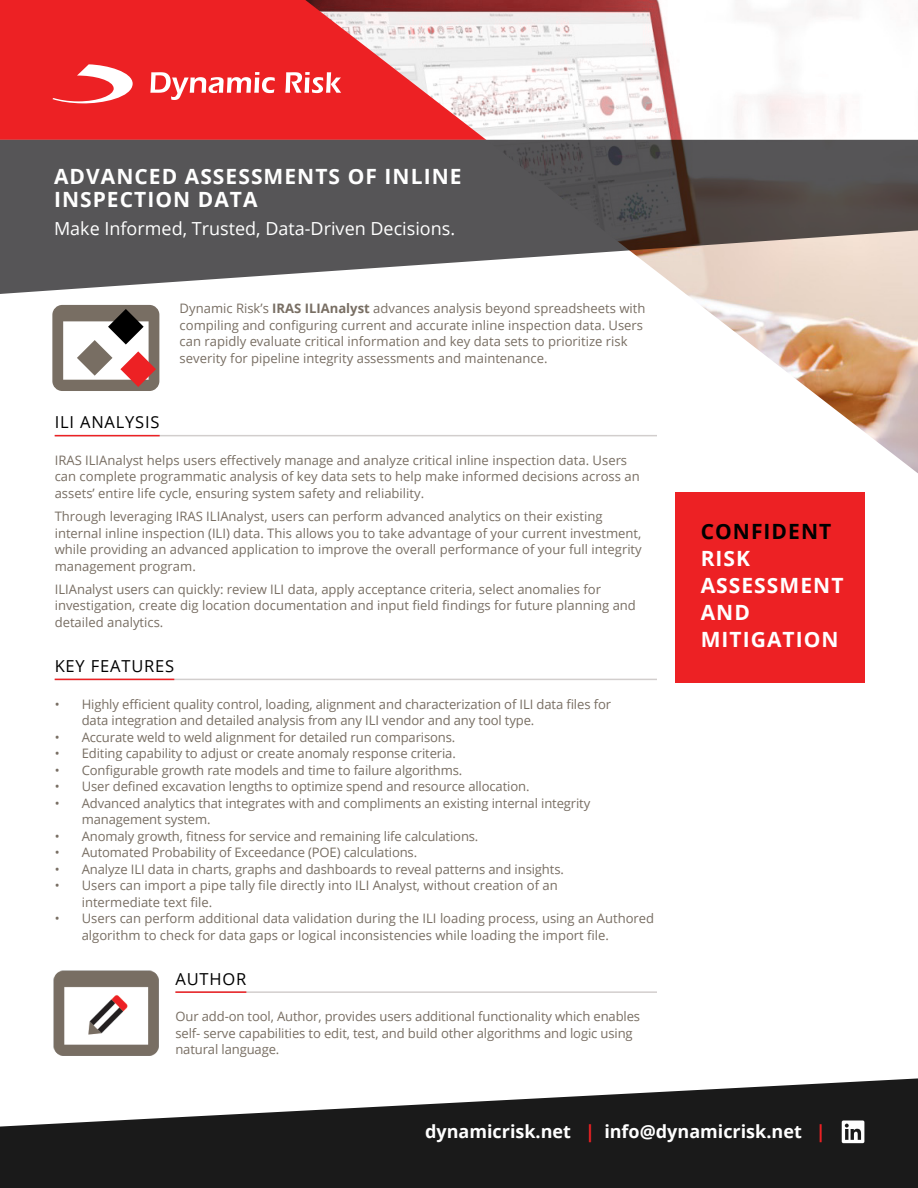
<style>
.page{position:relative;width:918px;height:1188px;background:#fff}
.page>*{position:absolute;margin:0;border:0;box-sizing:border-box;transform-origin:0 0}
.Box_Text{font:700 21px/27px "Open Sans";letter-spacing:.05em;color:#fff}
.Subhead{font:18px "Open Sans";color:#fff}
.t1{font:700 18px "Open Sans";color:#fff}
.t2{font:16.5px "Open Sans";letter-spacing:.05em;color:#000}
.t3{font:13.05px/16.5px "Open Sans";color:#786e63}
.s1{font-weight:700}
.s2{color:#000}
.s3{color:#ed2124}
</style>
<div class="page">
<img style="left:297px;top:295px;width:621px;height:178px">
<svg style="left:0;top:0;width:918px;height:140px"></svg>
<svg style="left:0;top:140px;width:918px;height:155px;background:#767272"></svg>
<svg style="left:0;top:1078px;width:918px;height:110px;fill:#1a1a1a"></svg>
<svg style="left:842px;top:1121px;width:22px;height:22px"></svg>
<svg style="left:52px;top:64px;width:81px;height:39px"></svg>
<svg style="left:150px;top:72px;width:125px;height:28px"></svg>
<svg style="left:285px;top:72px;width:56px;height:21px"></svg>
<hr style="left:55px;top:435px;width:602px;height:1px;background:#d2cecd">
<hr style="left:55px;top:435px;width:105px;height:1px;background:#ed2124">
<hr style="left:55px;top:679px;width:602px;height:1px;background:#d2cecd">
<hr style="left:55px;top:679px;width:119px;height:1px;background:#ed2124">
<hr style="left:175px;top:991px;width:482px;height:2px;background:#d2cecd">
<hr style="left:175px;top:991px;width:71px;height:2px;background:#ed2124">
<svg style="left:52px;top:305px;width:107px;height:86px"></svg>
<img style="left:53px;top:970px;width:106px;height:86px">
<div style="left:675px;top:493px;width:189px;height:190px;background:#ed2124"></div>
<h1 class="Box_Text" style="left:54px;top:165px;width:409px;line-height:22.5px">ADVANCED ASSESSMENTS OF INLINE<br>INSPECTION DATA</h1>
<p class="Subhead" style="left:54px;top:217px;width:403px">Make Informed, Trusted, Data-Driven Decisions.</p>
<p class="t3" style="left:180px;top:300px;width:467px">Dynamic Risk’s <span class="s1">IRAS ILIAnalyst</span> advances analysis beyond spreadsheets with compiling and configuring current and accurate inline inspection data. Users can rapidly evaluate critical information and key data sets to prioritize risk severity for pipeline integrity assessments and maintenance.</p>
<h2 class="t2" style="left:55px;top:411px;width:106px">ILI ANALYSIS</h2>
<p class="t3" style="left:55px;top:452px;width:587px">IRAS ILIAnalyst helps users effectively manage and analyze critical inline inspection data. Users can complete programmatic analysis of key data sets to help make informed decisions across an assets’ entire life cycle, ensuring system safety and reliability.</p>
<p class="t3" style="left:55px;top:508px;width:589px">Through leveraging IRAS ILIAnalyst, users can perform advanced analytics on their existing internal inline inspection (ILI) data. This allows you to take advantage of your current investment, while providing an advanced application to improve the overall performance of your full integrity management program.</p>
<p class="t3" style="left:55px;top:581px;width:583px">ILIAnalyst users can quickly: review ILI data, apply acceptance criteria, select anomalies for investigation, create dig location documentation and input field findings for future planning and detailed analytics.</p>
<h2 class="t2" style="left:55px;top:655px;width:121px">KEY FEATURES</h2>
<p class="t3" style="left:82px;top:695px;width:531px;text-indent:-27px">• Highly efficient quality control, loading, alignment and characterization of ILI data files for data integration and detailed analysis from any ILI vendor and any tool type.</p>
<p class="t3" style="left:55px;top:728px;width:402px">• Accurate weld to weld alignment for detailed run comparisons.</p>
<p class="t3" style="left:55px;top:745px;width:403px">• Editing capability to adjust or create anomaly response criteria.</p>
<p class="t3" style="left:55px;top:761px;width:409px">• Configurable growth rate models and time to failure algorithms.</p>
<p class="t3" style="left:55px;top:778px;width:476px">• User defined excavation lengths to optimize spend and resource allocation.</p>
<p class="t3" style="left:82px;top:794px;width:510px;text-indent:-27px">• Advanced analytics that integrates with and compliments an existing internal integrity management system.</p>
<p class="t3" style="left:55px;top:827px;width:425px">• Anomaly growth, fitness for service and remaining life calculations.</p>
<p class="t3" style="left:55px;top:844px;width:364px">• Automated Probability of Exceedance (POE) calculations.</p>
<p class="t3" style="left:55px;top:860px;width:511px">• Analyze ILI data in charts, graphs and dashboards to reveal patterns and insights.</p>
<p class="t3" style="left:82px;top:877px;width:478px;text-indent:-27px">• Users can import a pipe tally file directly into ILI Analyst, without creation of an intermediate text file.</p>
<p class="t3" style="left:82px;top:910px;width:574px;text-indent:-27px">• Users can perform additional data validation during the ILI loading process, using an Authored algorithm to check for data gaps or logical inconsistencies while loading the import file.</p>
<h2 class="t2" style="left:175px;top:967px;width:72px">AUTHOR</h2>
<p class="t3" style="left:175px;top:1008px;width:466px">Our add-on tool, Author, provides users additional functionality which enables self- serve capabilities to edit, test, and build other algorithms and logic using natural language.</p>
<p class="Box_Text" style="left:701px;top:518px;width:144px"><span class="s2">CONFIDENT<br></span>RISK<br>ASSESSMENT<br>AND<br>MITIGATION</p>
<h2 class="t1" style="left:425px;top:1119px;width:402px">dynamicrisk.net <span class="s3">|</span> info@dynamicrisk.net <span class="s3">|</span></h2>
</div>
